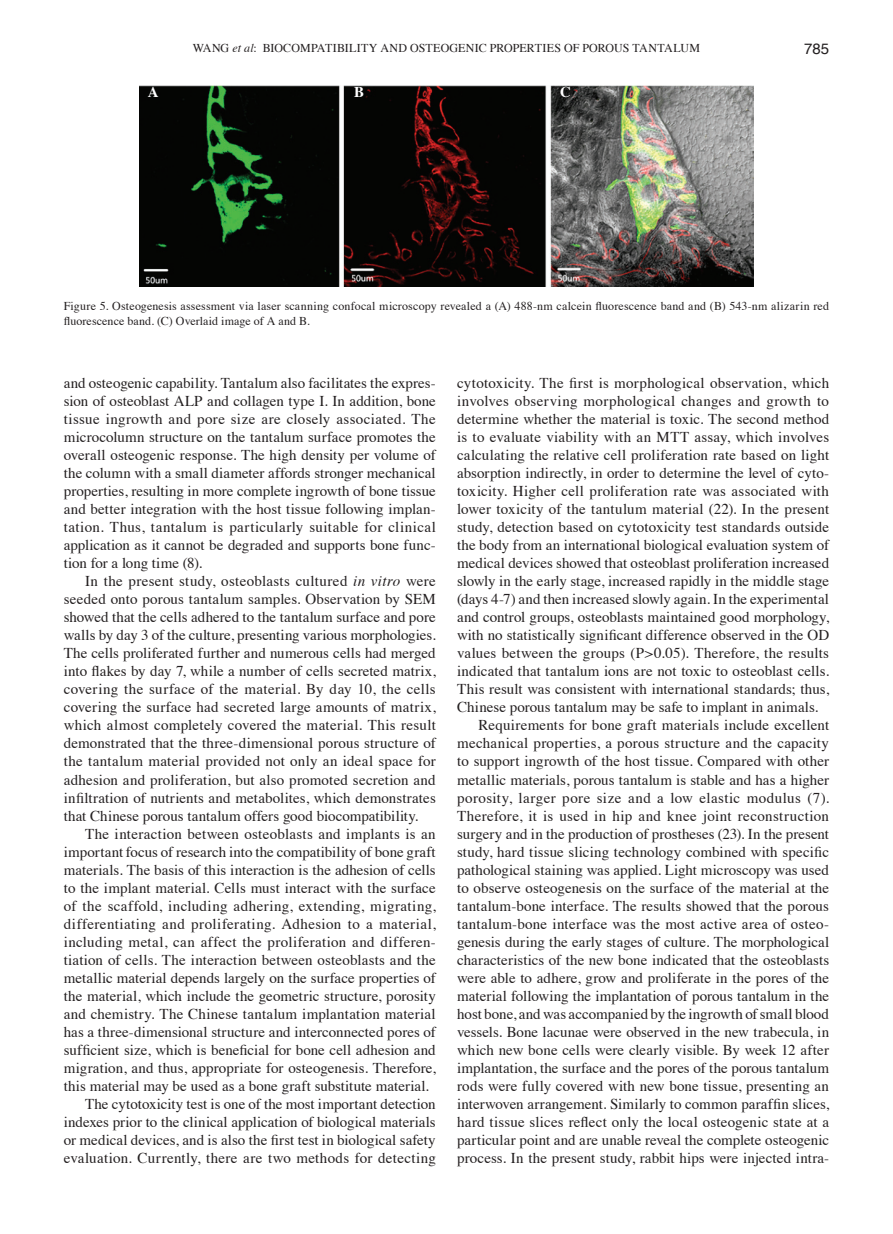
<style>
.page{position:relative;width:893px;height:1234px;background:#fff}
.page>*{position:absolute;margin:0;border:0;box-sizing:border-box;transform-origin:0 0}
.Body_with_indent{font:15px/18px "Times";letter-spacing:.005em;color:#231f20;text-align:justify}
.t1{font:15px "Helvetica";color:#231f20}
.t2{font:700 15px "Times";color:#fff}
.Figure_legend{font:12px/14.4px "Times";letter-spacing:.015em;color:#231f20}
.s1{font-style:italic}
</style>
<div class="page">
<img style="left:140px;top:85px;width:613px;height:201px">
<p class="Figure_legend" style="left:193px;top:39px;width:509px">WANG <span class="s1">et al</span>: BIOCOMPATIBILITY AND OSTEOGENIC PROPERTIES OF POROUS TANTALUM</p>
<p class="t1" style="left:804px;top:37px;width:27px">785</p>
<p class="t2" style="left:148px;top:77px;width:12px">A</p>
<p class="t2" style="left:354px;top:77px;width:12px">B</p>
<p class="t2" style="left:560px;top:78px;width:12px">C</p>
<p class="Figure_legend" style="left:64px;top:298px;width:767px">Figure 5. Osteogenesis assessment via laser scanning confocal microscopy revealed a (A) 488‑nm calcein fluorescence band and (B) 543‑nm alizarin red fluorescence band. (C) Overlaid image of A and B.</p>
<p class="Body_with_indent" style="left:64px;top:373px;width:374px">and osteogenic capability. Tantalum also facilitates the expres&shy;sion of osteoblast ALP and collagen type I. In addition, bone tissue ingrowth and pore size are closely associated. The microcolumn structure on the tantalum surface promotes the overall osteogenic response. The high density per volume of the column with a small diameter affords stronger mechanical properties, resulting in more complete ingrowth of bone tissue and better integration with the host tissue following implan&shy;tation. Thus, tantalum is particularly suitable for clinical application as it cannot be degraded and supports bone func&shy;tion for a long time (8).</p>
<p class="Body_with_indent" style="left:64px;top:571px;width:374px;text-indent:21px">In the present study, osteoblasts cultured <span class="s1">in vitro</span> were seeded onto porous tantalum samples. Observation by SEM showed that the cells adhered to the tantalum surface and pore walls by day 3 of the culture, presenting various morphologies.<br>The cells proliferated further and numerous cells had merged into flakes by day 7, while a number of cells secreted matrix, covering the surface of the material. By day 10, the cells covering the surface had secreted large amounts of matrix, which almost completely covered the material. This result demonstrated that the three‑dimensional porous structure of the tantalum material provided not only an ideal space for adhesion and proliferation, but also promoted secretion and infiltration of nutrients and metabolites, which demonstrates that Chinese porous tantalum offers good biocompatibility.</p>
<p class="Body_with_indent" style="left:64px;top:823px;width:374px;text-indent:21px">The interaction between osteoblasts and implants is an important focus of research into the compatibility of bone graft materials. The basis of this interaction is the adhesion of cells to the implant material. Cells must interact with the surface of the scaffold, including adhering, extending, migrating, differentiating and proliferating. Adhesion to a material, including metal, can affect the proliferation and differen&shy;tiation of cells. The interaction between osteoblasts and the metallic material depends largely on the surface properties of the material, which include the geometric structure, porosity and chemistry. The Chinese tantalum implantation material has a three‑dimensional structure and interconnected pores of sufficient size, which is beneficial for bone cell adhesion and migration, and thus, appropriate for osteogenesis. Therefore, this material may be used as a bone graft substitute material.</p>
<p class="Body_with_indent" style="left:64px;top:1093px;width:374px;text-indent:21px">The cytotoxicity test is one of the most important detection indexes prior to the clinical application of biological materials or medical devices, and is also the first test in biological safety evaluation. Currently, there are two methods for detecting</p>
<p class="Body_with_indent" style="left:457px;top:373px;width:374px">cytotoxicity. The first is morphological observation, which involves observing morphological changes and growth to determine whether the material is toxic. The second method is to evaluate viability with an MTT assay, which involves calculating the relative cell proliferation rate based on light absorption indirectly, in order to determine the level of cyto&shy;toxicity. Higher cell proliferation rate was associated with lower toxicity of the tantulum material (22). In the present study, detection based on cytotoxicity test standards outside the body from an international biological evaluation system of medical devices showed that osteoblast proliferation increased slowly in the early stage, increased rapidly in the middle stage (days 4‑7) and then increased slowly again. In the experimental and control groups, osteoblasts maintained good morphology, with no statistically significant difference observed in the OD values between the groups (P&gt;0.05). Therefore, the results indicated that tantalum ions are not toxic to osteoblast cells.<br>This result was consistent with international standards; thus, Chinese porous tantalum may be safe to implant in animals.</p>
<p class="Body_with_indent" style="left:457px;top:715px;width:374px;text-indent:21px">Requirements for bone graft materials include excellent mechanical properties, a porous structure and the capacity to support ingrowth of the host tissue. Compared with other metallic materials, porous tantalum is stable and has a higher porosity, larger pore size and a low elastic modulus (7).<br>Therefore, it is used in hip and knee joint reconstruction surgery and in the production of prostheses (23). In the present study, hard tissue slicing technology combined with specific pathological staining was applied. Light microscopy was used to observe osteogenesis on the surface of the material at the tantalum‑bone interface. The results showed that the porous tantalum‑bone interface was the most active area of osteo&shy;genesis during the early stages of culture. The morphological characteristics of the new bone indicated that the osteoblasts were able to adhere, grow and proliferate in the pores of the material following the implantation of porous tantalum in the host bone, and was accompanied by the ingrowth of small blood vessels. Bone lacunae were observed in the new trabecula, in which new bone cells were clearly visible. By week 12 after implantation, the surface and the pores of the porous tantalum rods were fully covered with new bone tissue, presenting an interwoven arrangement. Similarly to common paraffin slices, hard tissue slices reflect only the local osteogenic state at a particular point and are unable reveal the complete osteogenic process. In the present study, rabbit hips were injected intra-</p>
</div>
